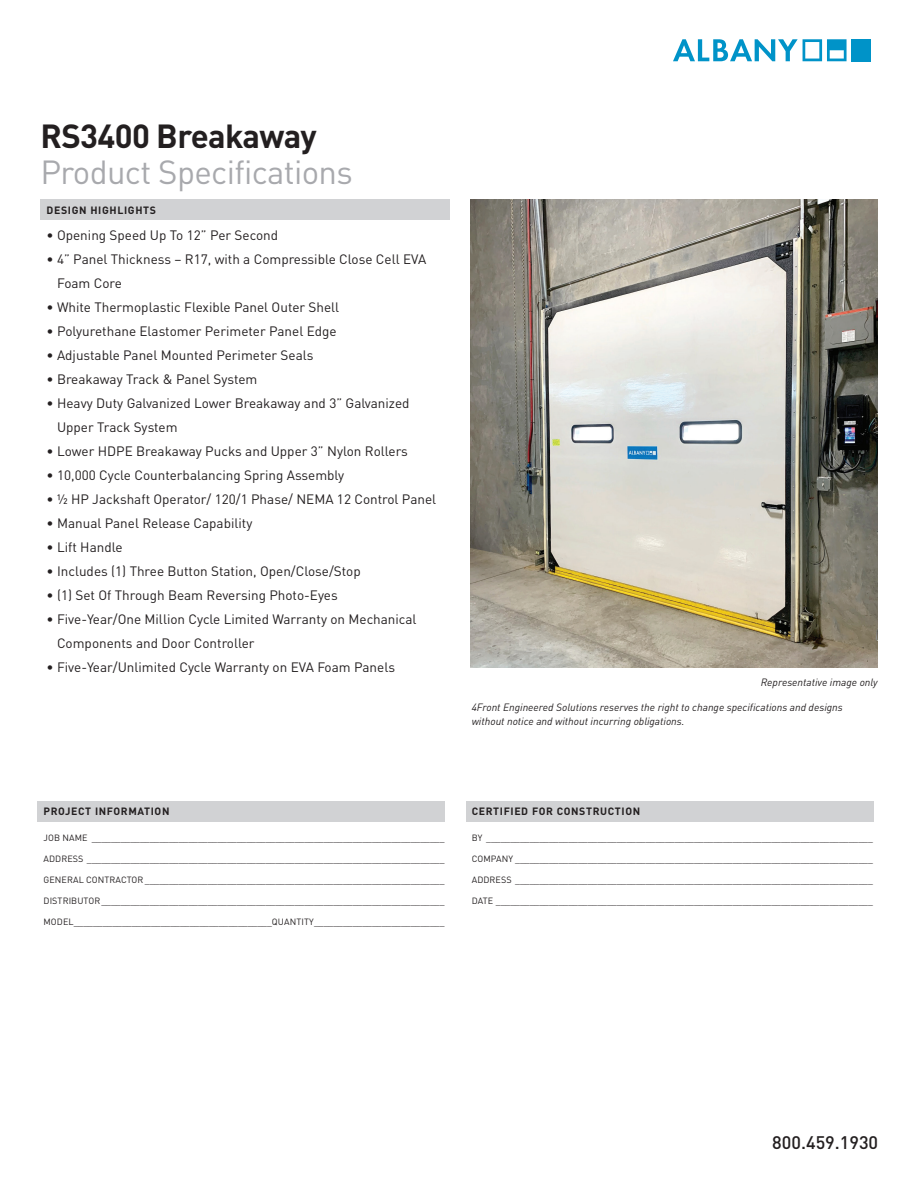
<style>
.page{position:relative;width:918px;height:1188px;background:#fff}
.page>*{position:absolute;margin:0;border:0;box-sizing:border-box;transform-origin:0 0}
.t1{font:33px "DIN Pro";letter-spacing:-.02em;color:#a8a9ad}
.t2{font:700 33px "DIN Pro";letter-spacing:-.02em;color:#231f20}
.t3{font:500 18px "DIN Pro";color:#231f20}
.t4{font:13.5px/24px "DIN Pro";color:#231f20}
.t5{font:italic 10.5px/13.5px "DIN Pro";color:#231f20}
.t6{font:700 10.5px "DIN Pro";letter-spacing:.06em;color:#231f20}
.t7{font:9px "DIN Pro";letter-spacing:.01em;color:#231f20}
</style>
<div class="page">
<div style="left:38px;top:801px;width:408px;height:20px;background:#d1d2d4"></div>
<div style="left:466px;top:801px;width:408px;height:20px;background:#d1d2d4"></div>
<div style="left:40px;top:200px;width:410px;height:20px;background:#d1d2d4"></div>
<svg style="left:673px;top:39px;width:174px;height:22px"></svg>
<div style="left:851px;top:39px;width:20px;height:22px;background:#0093c8"></div>
<img style="left:471px;top:200px;width:407px;height:467px">
<h1 class="t2" style="left:40px;top:109px;width:278px">RS3400 Breakaway</h1>
<h1 class="t1" style="left:40px;top:146px;width:314px">Product Specifications</h1>
<p class="t6" style="left:47px;top:201px;width:111px">DESIGN HIGHLIGHTS</p>
<h3 class="t4" style="left:46px;top:223px;width:233px">• Opening Speed Up To 12” Per Second</h3>
<h3 class="t4" style="left:57px;top:247px;width:371px;text-indent:-11px">• 4” Panel Thickness – R17, with a Compressible Close Cell EVA<br>Foam Core</h3>
<h3 class="t4" style="left:46px;top:295px;width:294px">• White Thermoplastic Flexible Panel Outer Shell</h3>
<h3 class="t4" style="left:46px;top:319px;width:292px">• Polyurethane Elastomer Perimeter Panel Edge</h3>
<h3 class="t4" style="left:46px;top:343px;width:269px">• Adjustable Panel Mounted Perimeter Seals</h3>
<h3 class="t4" style="left:46px;top:367px;width:213px">• Breakaway Track &amp; Panel System</h3>
<h3 class="t4" style="left:57px;top:391px;width:354px;text-indent:-11px">• Heavy Duty Galvanized Lower Breakaway and 3” Galvanized<br>Upper Track System</h3>
<h3 class="t4" style="left:47px;top:439px;width:363px">• Lower HDPE Breakaway Pucks and Upper 3” Nylon Rollers</h3>
<h3 class="t4" style="left:47px;top:463px;width:299px">• 10,000 Cycle Counterbalancing Spring Assembly</h3>
<h3 class="t4" style="left:47px;top:487px;width:391px">• ½ HP Jackshaft Operator/ 120/1 Phase/ NEMA 12 Control Panel</h3>
<h3 class="t4" style="left:47px;top:511px;width:207px">• Manual Panel Release Capability</h3>
<h3 class="t4" style="left:47px;top:535px;width:78px">• Lift Handle</h3>
<h3 class="t4" style="left:47px;top:559px;width:316px">• Includes (1) Three Button Station, Open/Close/Stop</h3>
<h3 class="t4" style="left:47px;top:583px;width:293px">• (1) Set Of Through Beam Reversing Photo-Eyes</h3>
<h3 class="t4" style="left:57px;top:607px;width:361px;text-indent:-11px">• Five-Year/One Million Cycle Limited Warranty on Mechanical<br>Components and Door Controller</h3>
<h3 class="t4" style="left:47px;top:655px;width:350px">• Five-Year/Unlimited Cycle Warranty on EVA Foam Panels</h3>
<p class="t5" style="left:761px;top:675px;width:118px">Representative image only</p>
<p class="t5" style="left:472px;top:700px;width:373px">4Front Engineered Solutions reserves the right to change specifications and designs without notice and without incurring obligations.</p>
<p class="t6" style="left:44px;top:803px;width:127px">PROJECT INFORMATION</p>
<p class="t7" style="left:44px;top:831px;width:403px">JOB NAME _________________________________________________________________________</p>
<p class="t7" style="left:44px;top:852px;width:403px">ADDRESS __________________________________________________________________________</p>
<p class="t7" style="left:44px;top:873px;width:403px">GENERAL CONTRACTOR ______________________________________________________________</p>
<p class="t7" style="left:44px;top:894px;width:403px">DISTRIBUTOR_______________________________________________________________________</p>
<p class="t7" style="left:44px;top:915px;width:403px">MODEL_________________________________________QUANTITY___________________________</p>
<p class="t6" style="left:472px;top:803px;width:170px">CERTIFIED FOR CONSTRUCTION</p>
<p class="t7" style="left:472px;top:831px;width:403px">BY ________________________________________________________________________________</p>
<p class="t7" style="left:472px;top:852px;width:403px">COMPANY __________________________________________________________________________</p>
<p class="t7" style="left:472px;top:873px;width:403px">ADDRESS __________________________________________________________________________</p>
<p class="t7" style="left:472px;top:894px;width:403px">DATE ______________________________________________________________________________</p>
<h2 class="t3" style="left:772px;top:1128px;width:107px">800.459.1930</h2>
</div>
